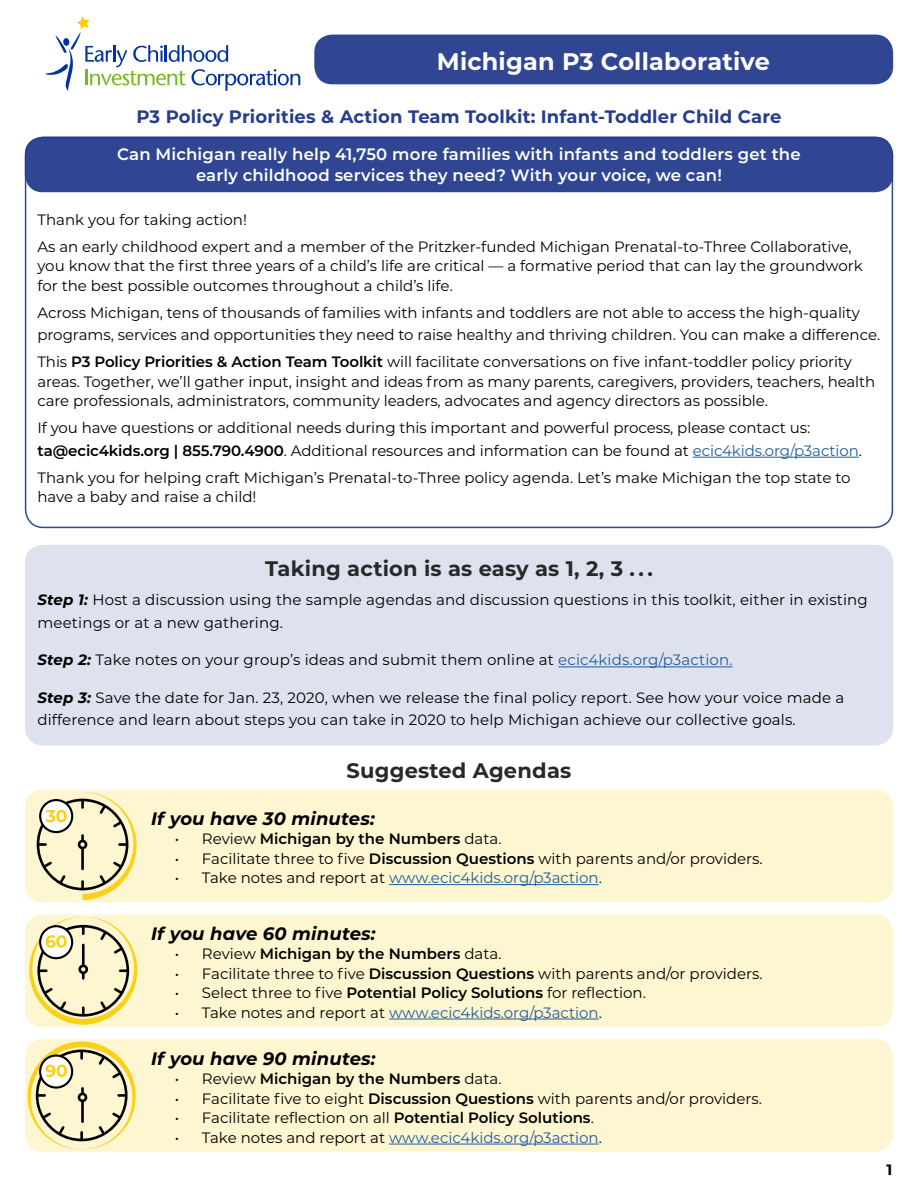
<style>
.page{position:relative;width:918px;height:1188px;background:#fff}
.page>*{position:absolute;margin:0;border:0;box-sizing:border-box;transform-origin:0 0}
.t1{font:700 24px "Montserrat";letter-spacing:.01em;color:#fff}
.t2{font:700 21px "Montserrat";letter-spacing:.01em;color:#292829}
.t3{font:700 18px "Montserrat";letter-spacing:.01em;color:#253d8d}
.t4{font:italic 700 18px "Montserrat";letter-spacing:.01em;color:#000}
.t5{font:600 16.5px/21px "Montserrat";letter-spacing:.01em;color:#fff;text-align:center}
.t6{font:15px/19.5px "Montserrat";color:#000}
.t7{font:15px "Montserrat";color:#215e9e}
.t8{font:600 15px "Montserrat";color:#000}
.t9{font:700 15px "Montserrat";color:#000}
.s1{font-weight:600}
.s2{color:#215e9e}
.s3{font-weight:700;font-style:italic}
.s4{font-weight:400}
.s5{color:#000}
</style>
<div class="page">
<svg style="left:45px;top:16px;width:255px;height:75px"></svg>
<div style="left:25px;top:137px;width:868px;height:55px;background:#304692;border-radius:18px"></div>
<div style="left:25px;top:137px;width:868px;height:391px;border:2px solid #253d8d;border-radius:18px"></div>
<div style="left:25px;top:545px;width:868px;height:200px;background:#dee2ee;border-radius:18px"></div>
<div style="left:25px;top:790px;width:868px;height:112px;background:#fef5d1;border-radius:18px"></div>
<div style="left:25px;top:914px;width:868px;height:113px;background:#fef5d1;border-radius:18px"></div>
<div style="left:25px;top:1039px;width:868px;height:113px;background:#fef5d1;border-radius:18px"></div>
<hr style="left:389px;top:1144px;width:210px;height:1px;background:#215e9e">
<hr style="left:389px;top:1019px;width:210px;height:1px;background:#215e9e">
<hr style="left:389px;top:884px;width:210px;height:1px;background:#215e9e">
<hr style="left:558px;top:667px;width:175px;height:1px;background:#215e9e">
<hr style="left:693px;top:457px;width:166px;height:1px;background:#215e9e">
<div style="left:314px;top:35px;width:579px;height:49px;background:#304692;border-radius:18px"></div>
<svg style="left:37px;top:792px;width:100px;height:108px"></svg>
<svg style="left:29px;top:917px;width:108px;height:108px"></svg>
<svg style="left:28px;top:1041px;width:108px;height:109px"></svg>
<p class="t1" style="left:437px;top:44px;width:335px">Michigan P3 Collaborative</p>
<h4 class="t3" style="left:137px;top:104px;width:646px">P3 Policy Priorities &amp; Action Team Toolkit: Infant-Toddler Child Care</h4>
<h4 class="t5" style="left:117px;top:143px;width:685px">Can Michigan really help 41,750 more families with infants and toddlers get the early childhood services they need? With your voice, we can!</h4>
<p class="t6" style="left:37px;top:209px;width:211px">Thank you for taking action!</p>
<p class="t6" style="left:37px;top:236px;width:827px">As an early childhood expert and a member of the Pritzker-funded Michigan Prenatal-to-Three Collaborative, you know that the frst three years of a child’s life are critical — a formative period that can lay the groundwork for the best possible outcomes throughout a child’s life.</p>
<p class="t6" style="left:37px;top:302px;width:824px">Across Michigan, tens of thousands of families with infants and toddlers are not able to access the high-quality</p>
<p class="t6" style="left:37px;top:325px;width:844px">programs, services and opportunities they need to raise healthy and thriving children. You can make a difference.</p>
<p class="t6" style="left:37px;top:352px;width:840px">This <span class="s1">P3 Policy Priorities &amp; Action Team Toolkit</span> will facilitate conversations on fve infant-toddler policy priority areas. Together, we’ll gather input, insight and ideas from as many parents, caregivers, providers, teachers, health care professionals, administrators, community leaders, advocates and agency directors as possible.</p>
<p class="t6" style="left:37px;top:418px;width:774px">If you have questions or additional needs during this important and powerful process, please contact us:</p>
<p class="t6" style="left:37px;top:440px;width:826px"><span class="s1">ta@ecic4kids.org | 855.790.4900</span>. Additional resources and information can be found at <span class="s2">ecic4kids.org/p3action</span>.</p>
<p class="t6" style="left:37px;top:467px;width:815px">Thank you for helping craft Michigan’s Prenatal-to-Three policy agenda. Let’s make Michigan the top state to have a baby and raise a child!</p>
<h3 class="t2" style="left:265px;top:554px;width:389px">Taking action is as easy as 1, 2, 3 . . .</h3>
<p class="t6" style="left:37px;top:590px;width:832px"><span class="s3">Step 1:</span> Host a discussion using the sample agendas and discussion questions in this toolkit, either in existing</p>
<p class="t6" style="left:37px;top:612px;width:247px">meetings or at a new gathering.</p>
<p class="t6" style="left:37px;top:650px;width:697px"><span class="s3">Step 2:</span> Take notes on your group’s ideas and submit them online at <span class="s2">ecic4kids.org/p3action.</span></p>
<p class="t6" style="left:37px;top:687px;width:808px"><span class="s3">Step 3:</span> Save the date for Jan. 23, 2020, when we release the fnal policy report. See how your voice made a</p>
<p class="t6" style="left:37px;top:710px;width:760px">difference and learn about steps you can take in 2020 to help Michigan achieve our collective goals.</p>
<h2 class="t2" style="left:347px;top:755px;width:226px">Suggested Agendas</h2>
<h4 class="t4" style="left:151px;top:806px;width:225px">If you have 30 minutes:</h4>
<p class="t8" style="left:175px;top:828px;width:328px"><span class="s4">• Review</span> Michigan by the Numbers <span class="s4">data.</span></p>
<p class="t6" style="left:175px;top:848px;width:589px">• Facilitate three to fve <span class="s1">Discussion Questions</span> with parents and/or providers.</p>
<p class="t7" style="left:175px;top:867px;width:429px"><span class="s5">• Take notes and report at</span> www.ecic4kids.org/p3action<span class="s5">.</span></p>
<h4 class="t4" style="left:151px;top:921px;width:226px">If you have 60 minutes:</h4>
<p class="t8" style="left:175px;top:943px;width:328px"><span class="s4">• Review</span> Michigan by the Numbers <span class="s4">data.</span></p>
<p class="t6" style="left:175px;top:963px;width:589px">• Facilitate three to fve <span class="s1">Discussion Questions</span> with parents and/or providers.</p>
<p class="t6" style="left:175px;top:982px;width:472px">• Select three to fve <span class="s1">Potential Policy Solutions</span> for refection.</p>
<p class="t7" style="left:175px;top:1002px;width:429px"><span class="s5">• Take notes and report at</span> www.ecic4kids.org/p3action<span class="s5">.</span></p>
<h4 class="t4" style="left:151px;top:1046px;width:226px">If you have 90 minutes:</h4>
<p class="t8" style="left:175px;top:1068px;width:328px"><span class="s4">• Review</span> Michigan by the Numbers <span class="s4">data.</span></p>
<p class="t6" style="left:175px;top:1088px;width:589px">• Facilitate fve to eight <span class="s1">Discussion Questions</span> with parents and/or providers.</p>
<p class="t6" style="left:175px;top:1107px;width:420px">• Facilitate refection on all <span class="s1">Potential Policy Solutions</span>.</p>
<p class="t7" style="left:175px;top:1127px;width:429px"><span class="s5">• Take notes and report at</span> www.ecic4kids.org/p3action<span class="s5">.</span></p>
<p class="t9" style="left:887px;top:1158px;width:7px">1</p>
</div>
